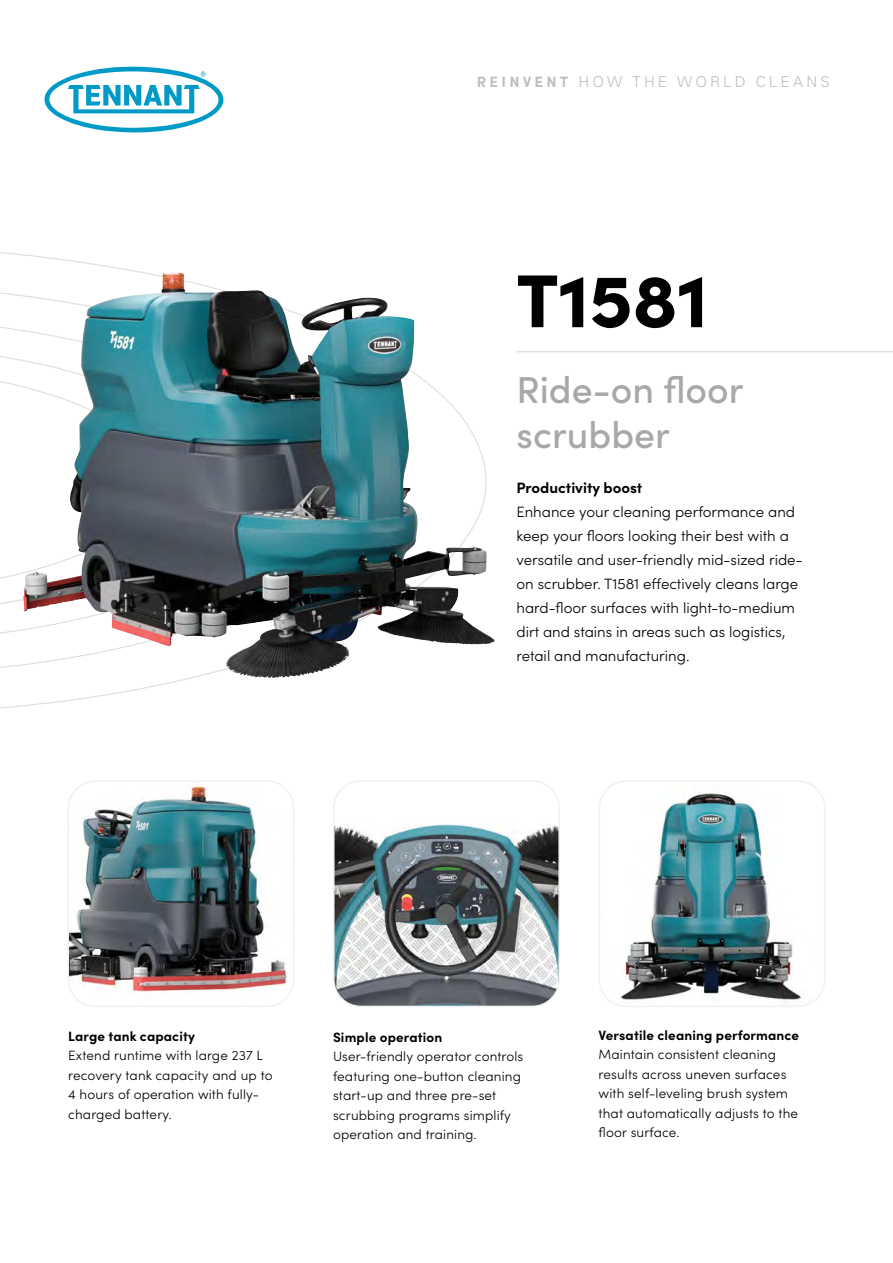
<style>
.page{position:relative;width:893px;height:1263px;background:#fff}
.page>*{position:absolute;margin:0;border:0;box-sizing:border-box;transform-origin:0 0}
.t1{font:900 75px "Sofia Pro";color:#000}
.t2{font:500 37.5px/45px "Sofia Pro";color:#a7a8a9}
.t3{font:300 15px/24px "Sofia Pro";color:#000}
.t4{font:300 15px "Univers LT Std";letter-spacing:.21em;color:#bcbec0}
.t5{font:700 15px "Sofia Pro";color:#000}
.t6{font:300 13.5px/19.5px "Sofia Pro";letter-spacing:.01em;color:#000}
.t7{font:700 13.5px "Sofia Pro";letter-spacing:.01em;color:#000}
.s1{font-family:"Sofia Pro";font-weight:700}
</style>
<div class="page">
<svg style="left:0;top:252px;width:495px;height:457px"></svg>
<hr style="left:516px;top:351px;width:377px;height:1px;background:#d3d3d4">
<img style="left:336px;top:783px;width:221px;height:221px">
<div style="left:333px;top:780px;width:227px;height:227px;border:2px solid #f1f1f2;border-radius:27px"></div>
<img style="left:602px;top:783px;width:223px;height:221px">
<div style="left:599px;top:780px;width:226px;height:227px;border:2px solid #f1f1f2;border-radius:27px"></div>
<img style="left:68px;top:783px;width:223px;height:221px">
<div style="left:68px;top:780px;width:226px;height:227px;border:2px solid #f1f1f2;border-radius:27px"></div>
<img style="left:23px;top:273px;width:253px;height:399px">
<svg style="left:44px;top:66px;width:180px;height:67px"></svg>
<p class="t4" style="left:477px;top:73px;width:354px"><span class="s1">REINVENT</span> HOW THE WORLD CLEANS</p>
<h1 class="t1" style="left:516px;top:242px;width:193px">T1581</h1>
<h2 class="t2" style="left:516px;top:366px;width:229px">Ride-on floor scrubber</h2>
<p class="t5" style="left:516px;top:477px;width:127px">Productivity boost</p>
<p class="t3" style="left:516px;top:499px;width:288px">Enhance your cleaning performance and keep your floors looking their best with a versatile and user-friendly mid-sized ride&shy;on scrubber. T1581 effectively cleans large hard-floor surfaces with light-to-medium dirt and stains in areas such as logistics, retail and manufacturing.</p>
<p class="t7" style="left:68px;top:1026px;width:128px">Large tank capacity</p>
<p class="t6" style="left:68px;top:1045px;width:206px">Extend runtime with large 237 L recovery tank capacity and up to<br>4 hours of operation with fully&shy;charged battery.</p>
<p class="t7" style="left:333px;top:1026px;width:111px">Simple operation</p>
<p class="t6" style="left:333px;top:1046px;width:192px">User-friendly operator controls featuring one-button cleaning start-up and three pre-set scrubbing programs simplify operation and training.</p>
<p class="t7" style="left:599px;top:1024px;width:202px">Versatile cleaning performance</p>
<p class="t6" style="left:599px;top:1044px;width:201px">Maintain consistent cleaning results across uneven surfaces with self-leveling brush system that automatically adjusts to the floor surface.</p>
</div>
